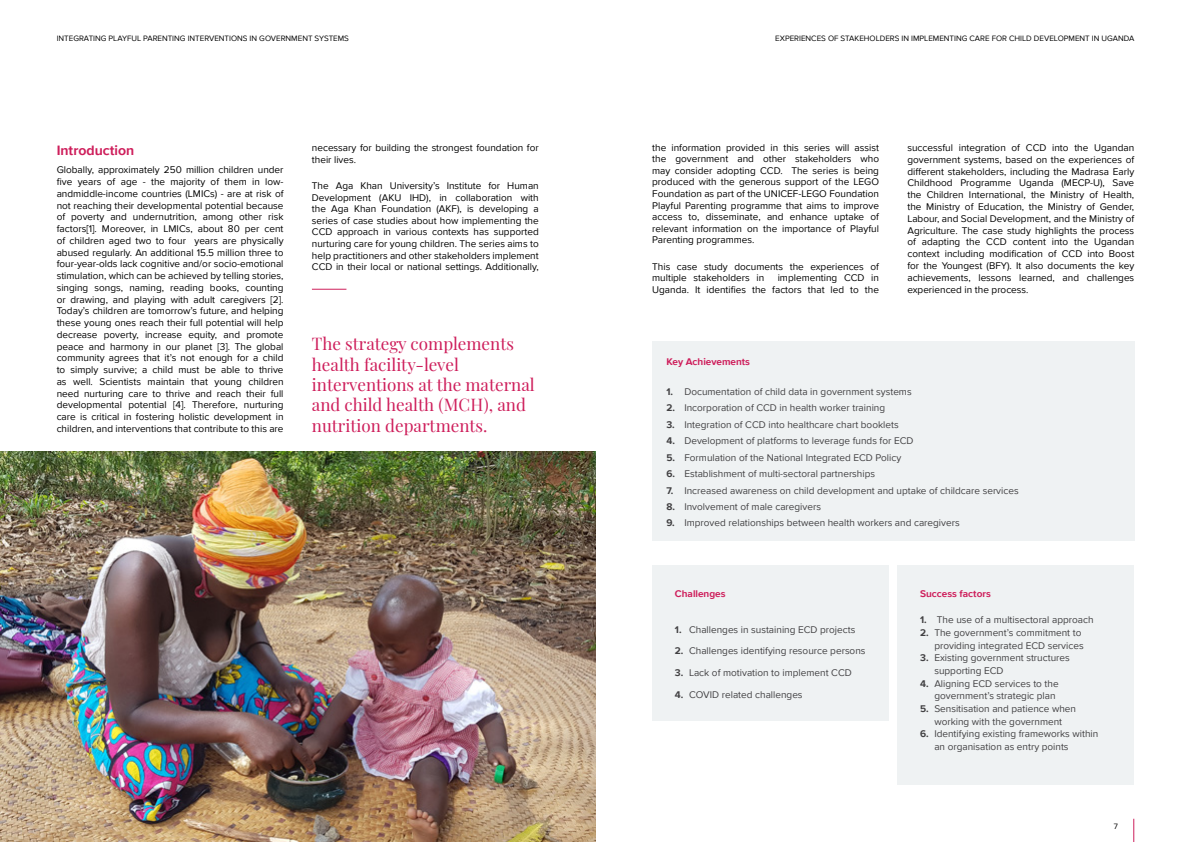
<style>
.page{position:relative;width:1191px;height:842px;background:#fff}
.page>*{position:absolute;margin:0;border:0;box-sizing:border-box;transform-origin:0 0}
.t1{font:17px/20.4px "Playfair Display";color:#ce1e5b}
.t2{font:700 14px "Proxima Nova";color:#ce1e5b}
.t3{font:10px/11.7px "Proxima Nova";color:#000;text-align:justify}
.t4{font:10px/12.6px "Proxima Nova";color:#414042}
.t5{font:700 10px "Proxima Nova";color:#ce1e5b}
.t6{font:8px "Proxima Nova";color:#000}
.s1{font-weight:700}
</style>
<div class="page">
<svg style="left:1133px;top:819px;width:1px;height:23px"></svg>
<img style="left:0;top:452px;width:595px;height:390px">
<div style="left:897px;top:565px;width:237px;height:220px;background:#eff2f3"></div>
<div style="left:652px;top:565px;width:237px;height:155px;background:#eff2f3"></div>
<div style="left:652px;top:341px;width:482px;height:199px;background:#eff2f3"></div>
<hr style="left:312px;top:289px;width:34px;height:1px;background:#ce1e5b">
<p class="t6" style="left:57px;top:33px;width:294px">INTEGRATING PLAYFUL PARENTING INTERVENTIONS IN GOVERNMENT SYSTEMS</p>
<p class="t6" style="left:775px;top:33px;width:360px">EXPERIENCES OF STAKEHOLDERS IN IMPLEMENTING CARE FOR CHILD DEVELOPMENT IN UGANDA</p>
<h2 class="t2" style="left:57px;top:140px;width:79px">Introduction</h2>
<p class="t3" style="left:57px;top:164px;width:228px">Globally, approximately 250 million children under five years of age - the majority of them in low&shy;andmiddle-income countries (LMICs) - are at risk of not reaching their developmental potential because of poverty and undernutrition, among other risk factors[1]. Moreover, in LMICs, about 80 per cent of children aged two to four years are physically abused regularly. An additional 15.5 million three to four-year-olds lack cognitive and/or socio-emotional stimulation, which can be achieved by telling stories, singing songs, naming, reading books, counting or drawing, and playing with adult caregivers [2].<br>Today’s children are tomorrow’s future, and helping these young ones reach their full potential will help decrease poverty, increase equity, and promote peace and harmony in our planet [3]. The global community agrees that it’s not enough for a child to simply survive; a child must be able to thrive as well. Scientists maintain that young children need nurturing care to thrive and reach their full developmental potential [4]. Therefore, nurturing care is critical in fostering holistic development in children, and interventions that contribute to this are</p>
<p class="t3" style="left:312px;top:141px;width:228px">necessary for building the strongest foundation for their lives.</p>
<p class="t3" style="left:312px;top:180px;width:228px">The Aga Khan University’s Institute for Human Development (AKU IHD), in collaboration with the Aga Khan Foundation (AKF), is developing a series of case studies about how implementing the CCD approach in various contexts has supported nurturing care for young children. The series aims to help practitioners and other stakeholders implement CCD in their local or national settings. Additionally,</p>
<h1 class="t1" style="left:312px;top:332px;width:224px">The strategy complements health facility-level interventions at the maternal and child health (MCH), and nutrition departments.</h1>
<p class="t3" style="left:652px;top:141px;width:228px">the information provided in this series will assist the government and other stakeholders who may consider adopting CCD. The series is being produced with the generous support of the LEGO Foundation as part of the UNICEF-LEGO Foundation Playful Parenting programme that aims to improve access to, disseminate, and enhance uptake of relevant information on the importance of Playful Parenting programmes.</p>
<p class="t3" style="left:652px;top:260px;width:228px">This case study documents the experiences of multiple stakeholders in</p>
<p class="t3" style="left:652px;top:272px;width:228px;text-align:right">implementing CCD in<br>Uganda. It identifies the factors that led to the</p>
<p class="t3" style="left:907px;top:141px;width:228px">successful integration of CCD into the Ugandan government systems, based on the experiences of different stakeholders, including the Madrasa Early Childhood Programme Uganda (MECP-U), Save the Children International, the Ministry of Health, the Ministry of Education, the Ministry of Gender, Labour, and Social Development, and the Ministry of Agriculture. The case study highlights the process of adapting the CCD content into the Ugandan context including modification of CCD into Boost for the Youngest (BFY). It also documents the key achievements, lessons learned, and challenges experienced in the process.</p>
<p class="t5" style="left:666px;top:354px;width:85px">Key Achievements</p>
<p class="t4" style="left:666px;top:385px;width:247px"><span class="s1">1.</span> Documentation of child data in government systems</p>
<p class="t4" style="left:666px;top:401px;width:220px"><span class="s1">2.</span> Incorporation of CCD in health worker training</p>
<p class="t4" style="left:666px;top:418px;width:234px"><span class="s1">3.</span> Integration of CCD into healthcare chart booklets</p>
<p class="t4" style="left:666px;top:434px;width:248px"><span class="s1">4.</span> Development of platforms to leverage funds for ECD</p>
<p class="t4" style="left:666px;top:451px;width:236px"><span class="s1">5.</span> Formulation of the National Integrated ECD Policy</p>
<p class="t4" style="left:666px;top:467px;width:210px"><span class="s1">6.</span> Establishment of multi-sectoral partnerships</p>
<p class="t4" style="left:666px;top:483px;width:354px"><span class="s1">7.</span> Increased awareness on child development and uptake of childcare services</p>
<p class="t4" style="left:666px;top:500px;width:156px"><span class="s1">8.</span> Involvement of male caregivers</p>
<p class="t4" style="left:666px;top:516px;width:295px"><span class="s1">9.</span> Improved relationships between health workers and caregivers</p>
<p class="t5" style="left:675px;top:586px;width:52px">Challenges</p>
<p class="t4" style="left:675px;top:622px;width:182px"><span class="s1">1.</span> Challenges in sustaining ECD projects</p>
<p class="t4" style="left:675px;top:644px;width:192px"><span class="s1">2.</span> Challenges identifying resource persons</p>
<p class="t4" style="left:675px;top:666px;width:178px"><span class="s1">3.</span> Lack of motivation to implement CCD</p>
<p class="t4" style="left:675px;top:688px;width:129px"><span class="s1">4.</span> COVID related challenges</p>
<p class="t5" style="left:920px;top:586px;width:72px">Success factors</p>
<p class="t4" style="left:920px;top:613px;width:175px"><span class="s1">1.</span> The use of a multisectoral approach</p>
<p class="t4" style="left:920px;top:626px;width:165px;text-align:right"><span class="s1">2.</span> The government’s commitment to providing integrated ECD services</p>
<p class="t4" style="left:934px;top:651px;width:137px;text-indent:-14px"><span class="s1">3.</span> Existing government structures supporting ECD</p>
<p class="t4" style="left:934px;top:676px;width:126px;text-indent:-14px"><span class="s1">4.</span> Aligning ECD services to the government’s strategic plan</p>
<p class="t4" style="left:920px;top:702px;width:157px;text-align:center"><span class="s1">5.</span> Sensitisation and patience when working with the government</p>
<p class="t4" style="left:934px;top:727px;width:165px;text-indent:-14px"><span class="s1">6.</span> Identifying existing frameworks within an organisation as entry points</p>
<p class="t6" style="left:1113px;top:820px;width:6px">7</p>
</div>
